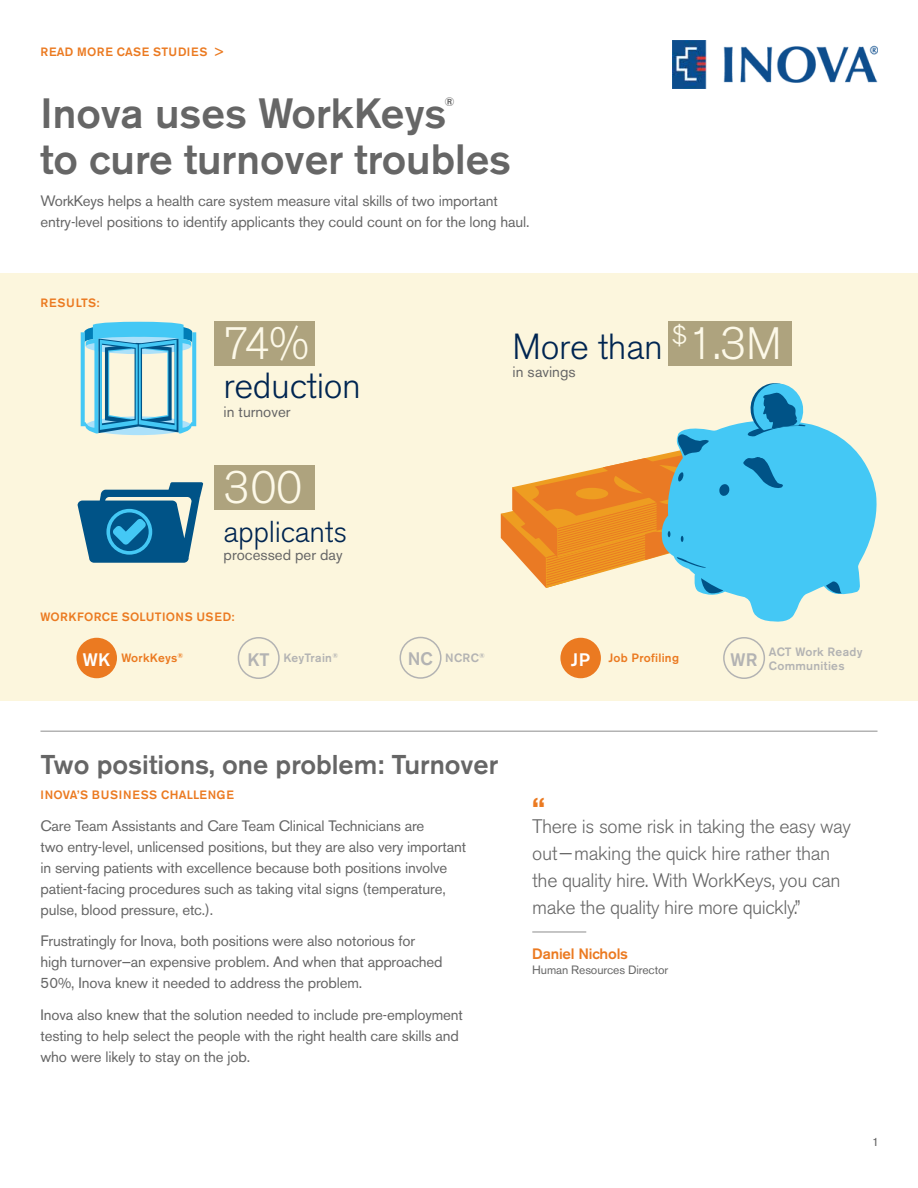
<style>
.page{position:relative;width:918px;height:1188px;background:#fff}
.page>*{position:absolute;margin:0;border:0;box-sizing:border-box;transform-origin:0 0}
.t1{font:300 45px "Akzidenz Grotesk BE";color:#fdf9e8}
.t2{font:500 42px "Akzidenz Grotesk BE";color:#666}
.t3{font:300 36px "Akzidenz Grotesk BE";letter-spacing:-.01em;color:#002551}
.t4{font:300 30px "Akzidenz Grotesk BE";letter-spacing:-.01em;color:#002551}
.t5{font:500 27px "Akzidenz Grotesk BE";color:#666}
.t6{font:700 27px "Akzidenz Grotesk BE";color:#eb7a21}
.t7{font:300 19.5px/27px "Akzidenz Grotesk BE";letter-spacing:-.02em;color:#666}
.t8{font:500 18px "Akzidenz Grotesk BE";color:#b3b3b3}
.t9{font:500 18px "Akzidenz Grotesk BE";color:#fff}
.t10{font:15px/21px "Akzidenz Grotesk BE";letter-spacing:-.01em;color:#666}
.t11{font:500 15px "Akzidenz Grotesk BE";letter-spacing:-.01em;color:#eb7a21}
.t12{font:500 12.3px "Akzidenz Grotesk BE";color:#666}
.t13{font:500 12px "Akzidenz Grotesk BE";letter-spacing:.025em;color:#eb7a21}
.t14{font:500 12px/14.2px "Akzidenz Grotesk BE";letter-spacing:.025em;color:#b3b3b3}
.t15{font:12px "Akzidenz Grotesk BE";letter-spacing:-.01em;color:#666}
.t16{font:500 12px "Akzidenz Grotesk BE";letter-spacing:.065em;color:#eb7a21}
.t17{font:500 7.05px "Akzidenz Grotesk BE";color:#eb7a21}
.s1{font-size:45px;color:#fdf9e8}
.s2{font-size:18px;color:#fff}
</style>
<div class="page">
<img style="left:673px;top:41px;width:205px;height:47px">
<div style="left:0;top:274px;width:918px;height:427px;background:#fcf6dd"></div>
<div style="left:215px;top:321px;width:100px;height:45px;background:#aea37e"></div>
<div style="left:215px;top:465px;width:100px;height:45px;background:#aea37e"></div>
<div style="left:668px;top:321px;width:124px;height:45px;background:#aea37e"></div>
<hr style="left:40px;top:730px;width:838px;height:2px;background:#b3b3b3">
<hr style="left:532px;top:931px;width:54px;height:2px;background:#b3b3b3">
<svg style="left:78px;top:482px;width:125px;height:81px"></svg>
<svg style="left:706px;top:424px;width:171px;height:198px;fill:#44c8f5"></svg>
<svg style="left:826px;top:580px;width:16px;height:15px"></svg>
<svg style="left:501px;top:383px;width:309px;height:211px"></svg>
<div style="left:560px;top:638px;width:41px;height:40px;background:#eb7a21;border-radius:50%"></div>
<div style="left:76px;top:638px;width:41px;height:40px;background:#eb7a21;border-radius:50%"></div>
<div style="left:238px;top:637px;width:42px;height:42px;border:2px solid #b3b3b3;border-radius:50%"></div>
<div style="left:723px;top:637px;width:42px;height:42px;border:2px solid #b3b3b3;border-radius:50%"></div>
<svg style="left:86px;top:416px;width:105px;height:19px"></svg>
<svg style="left:81px;top:322px;width:115px;height:112px"></svg>
<div style="left:400px;top:637px;width:42px;height:42px;border:2px solid #b3b3b3;border-radius:50%"></div>
<p class="t13" style="left:40px;top:44px;width:184px">READ MORE CASE STUDIES &gt;</p>
<h2 class="t2" style="left:40px;top:87px;width:408px">Inova uses WorkKeys</h2>
<p class="t12" style="left:444px;top:94px;width:12px">®</p>
<h2 class="t2" style="left:41px;top:134px;width:472px">to cure turnover troubles</h2>
<p class="t10" style="left:40px;top:190px;width:490px">WorkKeys helps a health care system measure vital skills of two important entry-level positions to identify applicants they could count on for the long haul.</p>
<p class="t16" style="left:40px;top:295px;width:60px">RESULTS:</p>
<h1 class="t1" style="left:224px;top:318px;width:87px">74%</h1>
<h3 class="t3" style="left:224px;top:365px;width:139px">reduction</h3>
<p class="t10" style="left:224px;top:401px;width:68px">in turnover</p>
<h1 class="t1" style="left:224px;top:462px;width:80px">300</h1>
<h3 class="t4" style="left:224px;top:515px;width:125px">applicants</h3>
<p class="t10" style="left:224px;top:544px;width:121px">processed per day</p>
<h3 class="t3" style="left:513px;top:326px;width:271px">More than <sup>$</sup><span class="s1">1.3M</span></h3>
<p class="t10" style="left:513px;top:361px;width:65px">in savings</p>
<p class="t13" style="left:40px;top:609px;width:196px">WORKFORCE SOLUTIONS USED:</p>
<p class="t13" style="left:121px;top:651px;width:57px">WorkKeys</p>
<p class="t13" style="left:571px;top:651px;width:110px"><span class="s2">JP</span> Job Profiling</p>
<p class="t8" style="left:247px;top:648px;width:24px">KT</p>
<p class="t14" style="left:730px;top:644px;width:134px;text-indent:38px">ACT Work Ready<br><sup>WR</sup> Communities</p>
<p class="t8" style="left:408px;top:648px;width:27px">NC</p>
<p class="t9" style="left:83px;top:648px;width:29px">WK</p>
<p class="t17" style="left:178px;top:651px;width:7px">®</p>
<p class="t14" style="left:283px;top:651px;width:56px">KeyTrain<sup>®</sup></p>
<p class="t14" style="left:445px;top:650px;width:41px">NCRC<sup>®</sup></p>
<h3 class="t5" style="left:40px;top:748px;width:459px">Two positions, one problem: Turnover</h3>
<p class="t13" style="left:40px;top:788px;width:195px">INOVA’S BUSINESS CHALLENGE</p>
<p class="t10" style="left:40px;top:815px;width:427px">Care Team Assistants and Care Team Clinical Technicians are<br>two entry-level, unlicensed positions, but they are also very important in serving patients with excellence because both positions involve patient-facing procedures such as taking vital signs (temperature, pulse, blood pressure, etc.).</p>
<p class="t10" style="left:40px;top:931px;width:404px">Frustratingly for Inova, both positions were also notorious for high turnover—an expensive problem. And when that approached<br>50%, Inova knew it needed to address the problem.</p>
<p class="t10" style="left:40px;top:1004px;width:424px">Inova also knew that the solution needed to include pre-employment testing to help select the people with the right health care skills and who were likely to stay on the job.</p>
<h3 class="t6" style="left:532px;top:792px;width:14px">“</h3>
<h3 class="t7" style="left:532px;top:814px;width:320px">There is some risk in taking the easy way out—making the quick hire rather than the quality hire. With WorkKeys, you can make the quality hire more quickly.”</h3>
<p class="t11" style="left:532px;top:945px;width:97px">Daniel Nichols</p>
<p class="t15" style="left:532px;top:963px;width:138px">Human Resources Director</p>
<p class="t15" style="left:872px;top:1135px;width:8px">1</p>
</div>
